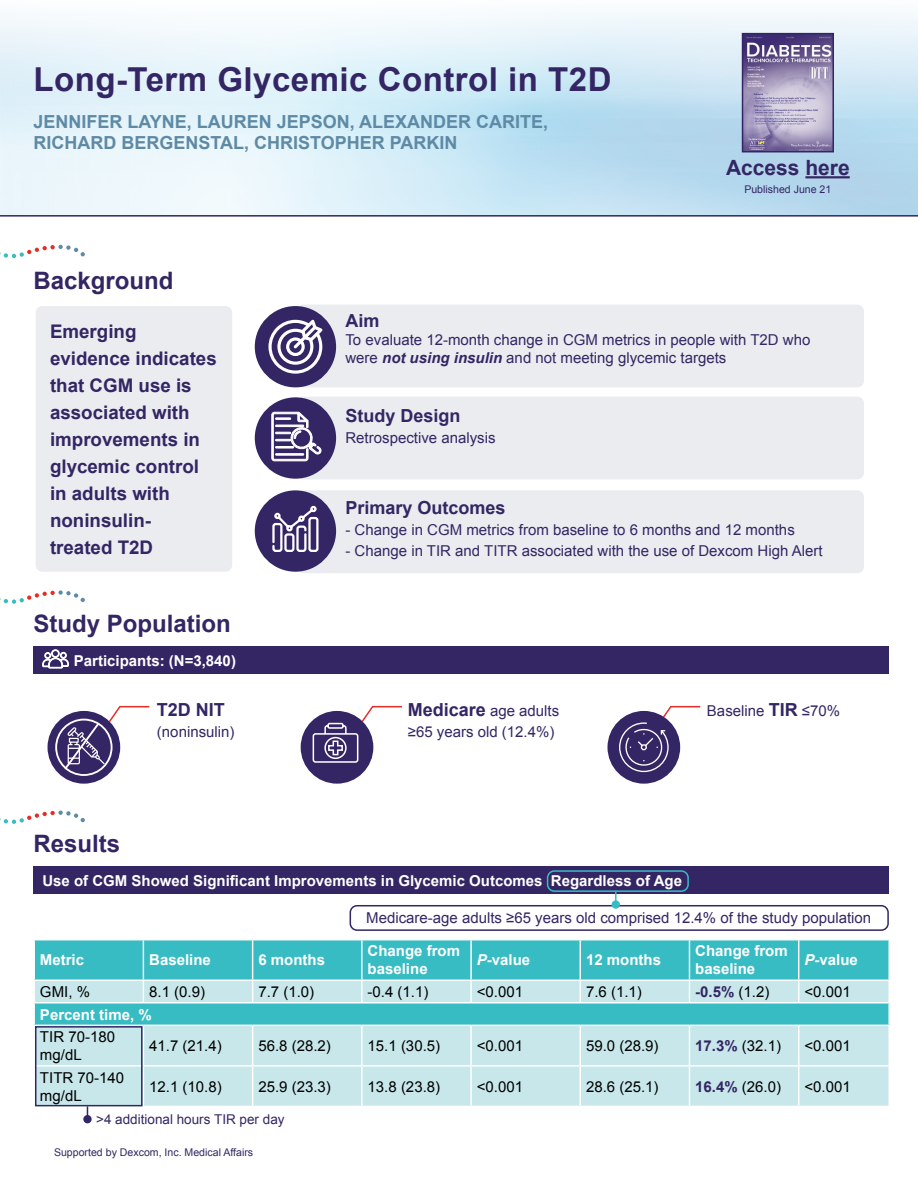
<style>
.page{position:relative;width:918px;height:1188px;background:#fff}
.page>*{position:absolute;margin:0;border:0;box-sizing:border-box;transform-origin:0 0}
.t1{font:700 33px "Arial";letter-spacing:.015em;color:#342664}
.t2{font:700 24px "Arial";color:#342664}
.t3{font:700 21px "Arial";color:#342664}
.t4{font:700 18.75px/27px "Arial";color:#342664}
.t5{font:700 18px/21px "Arial";color:#5e8aa6}
.t6{font:700 18px "Arial";color:#342664}
.t7{font:15px/21px "Arial";color:#342664}
.t8{font:15px/18px "Arial";color:#000}
.t9{font:700 15px/18px "Arial";color:#fff}
.t10{font:700 15px "Arial";color:#342664}
.t11{font:13.5px "Arial";color:#342664}
.t12{font:10.65px "Arial";color:#342664}
.s1{font-weight:700;font-style:italic}
.s2{font-weight:700;font-size:18px}
.s3{font-style:italic}
.s4{font-weight:400;color:#000}
.s5{font-weight:700;color:#342664}
</style>
<div class="page">
<svg style="left:0;top:133px;width:918px;height:82px;background:#d0e8f5"></svg>
<svg style="left:0;top:12px;width:918px;height:121px"></svg>
<hr style="left:0;top:215px;width:918px;height:2px;background:#342664">
<div style="left:33px;top:646px;width:856px;height:28px;background:#342664"></div>
<div style="left:33px;top:866px;width:856px;height:28px;background:#342664"></div>
<svg style="left:0;top:590px;width:85px;height:14px"></svg>
<div style="left:38px;top:1026px;width:850px;height:80px;background:#c8e7ea"></div>
<div style="left:34px;top:1003px;width:855px;height:22px;background:#37bcc4"></div>
<hr style="left:888px;top:1004px;width:2px;height:21px;background:#fff">
<hr style="left:33px;top:1004px;width:2px;height:21px;background:#fff">
<hr style="left:33px;top:1065px;width:110px;height:2px;background:#fff">
<hr style="left:143px;top:1065px;width:110px;height:2px;background:#fff">
<hr style="left:253px;top:1065px;width:109px;height:2px;background:#fff">
<hr style="left:362px;top:1065px;width:109px;height:2px;background:#fff">
<hr style="left:471px;top:1065px;width:109px;height:2px;background:#fff">
<hr style="left:580px;top:1065px;width:109px;height:2px;background:#fff">
<hr style="left:689px;top:1065px;width:110px;height:2px;background:#fff">
<hr style="left:799px;top:1065px;width:91px;height:2px;background:#fff">
<hr style="left:143px;top:1026px;width:1px;height:39px;background:#fff">
<hr style="left:143px;top:1067px;width:1px;height:39px;background:#fff">
<hr style="left:252px;top:1026px;width:1px;height:39px;background:#fff">
<hr style="left:252px;top:1067px;width:1px;height:39px;background:#fff">
<hr style="left:361px;top:1026px;width:2px;height:39px;background:#fff">
<hr style="left:361px;top:1067px;width:2px;height:39px;background:#fff">
<hr style="left:470px;top:1026px;width:2px;height:39px;background:#fff">
<hr style="left:470px;top:1067px;width:2px;height:39px;background:#fff">
<hr style="left:580px;top:1026px;width:1px;height:39px;background:#fff">
<hr style="left:580px;top:1067px;width:1px;height:39px;background:#fff">
<hr style="left:689px;top:1026px;width:1px;height:39px;background:#fff">
<hr style="left:689px;top:1067px;width:1px;height:39px;background:#fff">
<svg style="left:34px;top:940px;width:855px;height:62px;background:#70cdd3"></svg>
<hr style="left:798px;top:1026px;width:1px;height:39px;background:#fff">
<hr style="left:798px;top:1067px;width:1px;height:39px;background:#fff">
<hr style="left:888px;top:981px;width:2px;height:21px;background:#fff">
<hr style="left:33px;top:1002px;width:110px;height:2px;background:#fff">
<hr style="left:143px;top:1002px;width:110px;height:2px;background:#fff">
<hr style="left:253px;top:1002px;width:109px;height:2px;background:#fff">
<hr style="left:362px;top:1002px;width:109px;height:2px;background:#fff">
<hr style="left:471px;top:1002px;width:109px;height:2px;background:#fff">
<hr style="left:580px;top:1002px;width:109px;height:2px;background:#fff">
<hr style="left:689px;top:1002px;width:110px;height:2px;background:#fff">
<hr style="left:799px;top:1002px;width:91px;height:2px;background:#fff">
<svg style="left:0;top:811px;width:85px;height:13px"></svg>
<div style="left:48px;top:711px;width:72px;height:73px;background:#342664;border-radius:50%"></div>
<div style="left:301px;top:711px;width:72px;height:73px;background:#342664;border-radius:50%"></div>
<div style="left:608px;top:711px;width:72px;height:73px;background:#342664;border-radius:50%"></div>
<div style="left:55px;top:719px;width:58px;height:57px;border:2px solid #fff;border-radius:50%"></div>
<svg style="left:63px;top:705px;width:87px;height:66px"></svg>
<svg style="left:312px;top:705px;width:90px;height:58px"></svg>
<svg style="left:618px;top:705px;width:83px;height:68px"></svg>
<svg style="left:42px;top:649px;width:27px;height:19px"></svg>
<div style="left:350px;top:905px;width:539px;height:26px;border:2px solid #342664;border-radius:7px"></div>
<svg style="left:615px;top:892px;width:2px;height:8px"></svg>
<div style="left:612px;top:900px;width:8px;height:9px;background:#37bcc4;border-radius:50%"></div>
<div style="left:35px;top:1026px;width:108px;height:80px;border:2px solid #342664"></div>
<div style="left:83px;top:1115px;width:9px;height:8px;background:#342664;border-radius:50%"></div>
<div style="left:547px;top:870px;width:142px;height:22px;border:2px solid #37bcc4;border-radius:7px"></div>
<hr style="left:805px;top:176px;width:45px;height:2px;background:#342664">
<img style="left:745px;top:36px;width:86px;height:113px">
<div style="left:742px;top:33px;width:92px;height:119px;border:2px solid #342664"></div>
<svg style="left:0;top:245px;width:85px;height:13px"></svg>
<div style="left:36px;top:306px;width:196px;height:266px;background:#eaecf0;border-radius:7px"></div>
<div style="left:297px;top:305px;width:567px;height:82px;background:#eaecf0;border-radius:7px"></div>
<div style="left:297px;top:397px;width:567px;height:82px;background:#eaecf0;border-radius:7px"></div>
<div style="left:297px;top:490px;width:567px;height:83px;background:#eaecf0;border-radius:7px"></div>
<div style="left:255px;top:306px;width:81px;height:81px;background:#342664;border-radius:50%"></div>
<div style="left:255px;top:397px;width:81px;height:82px;background:#342664;border-radius:50%"></div>
<div style="left:255px;top:490px;width:81px;height:82px;background:#342664;border-radius:50%"></div>
<svg style="left:268px;top:320px;width:54px;height:54px"></svg>
<svg style="left:271px;top:411px;width:51px;height:50px"></svg>
<svg style="left:272px;top:505px;width:47px;height:47px"></svg>
<h1 class="t1" style="left:33px;top:58px;width:580px">Long-Term Glycemic Control in T2D</h1>
<p class="t5" style="left:33px;top:111px;width:516px">JENNIFER LAYNE, LAUREN JEPSON, ALEXANDER CARITE,<br>RICHARD BERGENSTAL, CHRISTOPHER PARKIN</p>
<h3 class="t3" style="left:726px;top:154px;width:125px">Access here</h3>
<p class="t12" style="left:744px;top:182px;width:89px">Published June 21</p>
<h2 class="t2" style="left:33px;top:265px;width:142px">Background</h2>
<p class="t4" style="left:50px;top:319px;width:168px">Emerging evidence indicates that CGM use is associated with improvements in glycemic control in adults with noninsulin&shy;treated T2D</p>
<h2 class="t2" style="left:33px;top:608px;width:199px">Study Population</h2>
<p class="t9" style="left:74px;top:652px;width:164px">Participants: (N=3,840)</p>
<h2 class="t2" style="left:33px;top:828px;width:88px">Results</h2>
<p class="t6" style="left:157px;top:698px;width:70px">T2D NIT</p>
<p class="t7" style="left:157px;top:722px;width:79px">(noninsulin)</p>
<p class="t6" style="left:345px;top:309px;width:36px">Aim</p>
<p class="t7" style="left:345px;top:331px;width:466px;line-height:18px">To evaluate 12-month change in CGM metrics in people with T2D who were <span class="s1">not using insulin</span> and not meeting glycemic targets</p>
<p class="t6" style="left:345px;top:404px;width:117px">Study Design</p>
<p class="t7" style="left:345px;top:427px;width:152px">Retrospective analysis</p>
<p class="t6" style="left:345px;top:496px;width:162px">Primary Outcomes</p>
<p class="t7" style="left:345px;top:520px;width:451px">- Change in CGM metrics from baseline to 6 months and 12 months</p>
<p class="t7" style="left:345px;top:541px;width:479px">- Change in TIR and TITR associated with the use of Dexcom High Alert</p>
<p class="t7" style="left:408px;top:701px;width:153px"><span class="s2">Medicare</span> age adults ≥65 years old (12.4%)</p>
<p class="t7" style="left:707px;top:701px;width:135px">Baseline <span class="s2">TIR</span> ≤70%</p>
<p class="t9" style="left:42px;top:872px;width:641px">Use of CGM Showed Significant Improvements in Glycemic Outcomes Regardless of Age</p>
<p class="t7" style="left:366px;top:907px;width:507px">Medicare-age adults ≥65 years old comprised 12.4% of the study population</p>
<p class="t9" style="left:40px;top:952px;width:46px">Metric</p>
<p class="t9" style="left:149px;top:952px;width:63px">Baseline</p>
<p class="t9" style="left:258px;top:952px;width:68px">6 months</p>
<p class="t9" style="left:368px;top:943px;width:94px">Change from baseline</p>
<p class="t9" style="left:477px;top:952px;width:55px"><span class="s3">P</span>-value</p>
<p class="t9" style="left:586px;top:952px;width:77px">12 months</p>
<p class="t9" style="left:695px;top:943px;width:94px">Change from baseline</p>
<p class="t9" style="left:805px;top:952px;width:55px"><span class="s3">P</span>-value</p>
<p class="t8" style="left:40px;top:983px;width:52px">GMI, %</p>
<p class="t8" style="left:149px;top:983px;width:57px">8.1 (0.9)</p>
<p class="t8" style="left:258px;top:983px;width:57px">7.7 (1.0)</p>
<p class="t8" style="left:368px;top:983px;width:62px">-0.4 (1.1)</p>
<p class="t8" style="left:477px;top:983px;width:48px">&lt;0.001</p>
<p class="t8" style="left:586px;top:983px;width:57px">7.6 (1.1)</p>
<p class="t10" style="left:695px;top:982px;width:76px">-0.5% <span class="s4">(1.2)</span></p>
<p class="t8" style="left:805px;top:983px;width:48px">&lt;0.001</p>
<p class="t9" style="left:40px;top:1006px;width:113px">Percent time, %</p>
<p class="t8" style="left:40px;top:1028px;width:77px">TIR 70-180 mg/dL</p>
<p class="t8" style="left:149px;top:1037px;width:74px">41.7 (21.4)</p>
<p class="t8" style="left:258px;top:1037px;width:74px">56.8 (28.2)</p>
<p class="t8" style="left:368px;top:1037px;width:74px">15.1 (30.5)</p>
<p class="t8" style="left:477px;top:1037px;width:48px">&lt;0.001</p>
<p class="t8" style="left:586px;top:1037px;width:74px">59.0 (28.9)</p>
<p class="t8" style="left:695px;top:1037px;width:87px"><span class="s5">17.3%</span> (32.1)</p>
<p class="t8" style="left:805px;top:1037px;width:48px">&lt;0.001</p>
<p class="t8" style="left:40px;top:1068px;width:86px">TITR 70-140 mg/dL</p>
<p class="t8" style="left:149px;top:1077px;width:74px">12.1 (10.8)</p>
<p class="t8" style="left:258px;top:1077px;width:74px">25.9 (23.3)</p>
<p class="t8" style="left:368px;top:1077px;width:74px">13.8 (23.8)</p>
<p class="t8" style="left:477px;top:1077px;width:48px">&lt;0.001</p>
<p class="t8" style="left:586px;top:1077px;width:74px">28.6 (25.1)</p>
<p class="t8" style="left:695px;top:1077px;width:87px"><span class="s5">16.4%</span> (26.0)</p>
<p class="t8" style="left:805px;top:1077px;width:48px">&lt;0.001</p>
<p class="t11" style="left:96px;top:1110px;width:190px">&gt;4 additional hours TIR per day</p>
<p class="t12" style="left:54px;top:1145px;width:201px">Supported by Dexcom, Inc. Medical Affairs</p>
</div>
